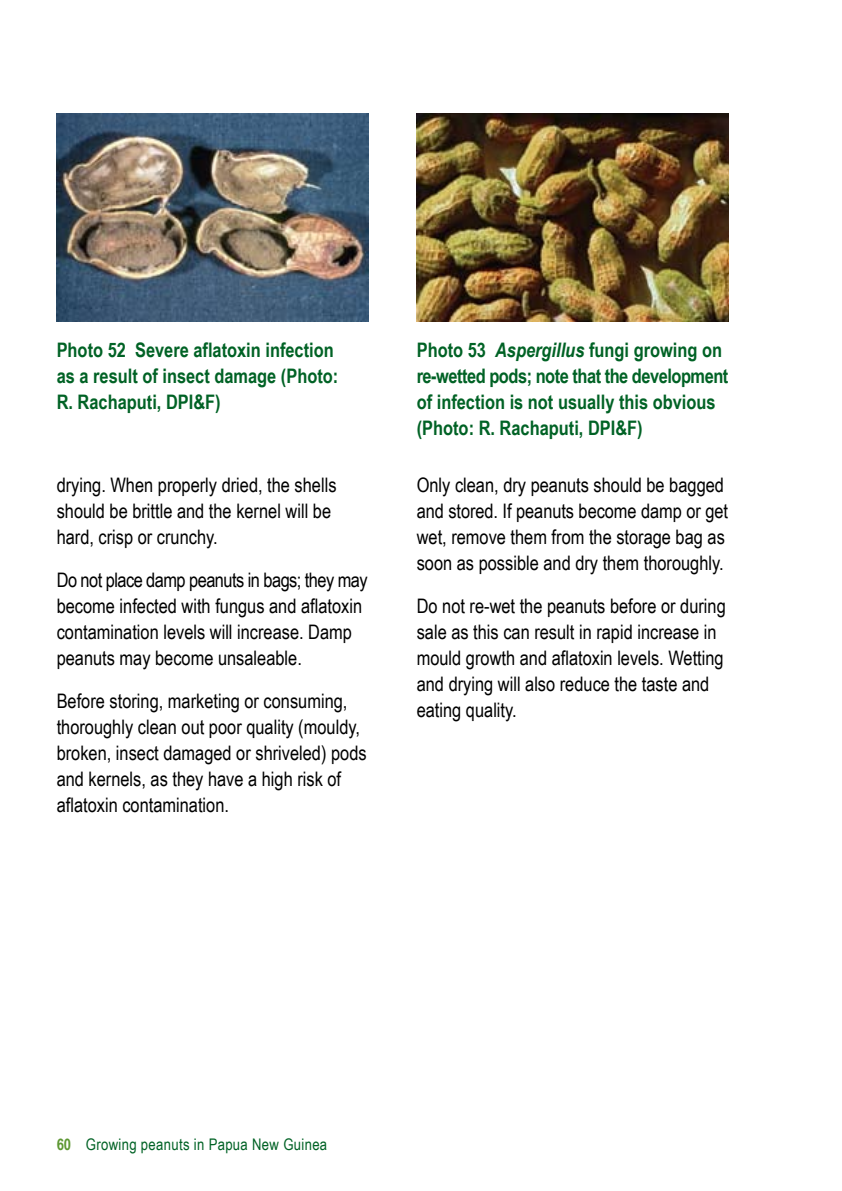
<style>
.page{position:relative;width:842px;height:1191px;background:#fff}
.page>*{position:absolute;margin:0;border:0;box-sizing:border-box;transform-origin:0 0}
.t1{font:20px/26px "Arial Narrow";color:#000}
.t2{font:700 20px/26px "Arial Narrow";color:#006225}
.t3{font:16px "Arial Narrow";letter-spacing:.02em;color:#006225}
.s1{font-style:italic}
.s2{font-weight:700;color:#5d9732}
</style>
<div class="page">
<img style="left:417px;top:113px;width:312px;height:208px">
<img style="left:57px;top:113px;width:312px;height:208px">
<p class="t2" style="left:57px;top:337px;width:283px">Photo 52 Severe aflatoxin infection as a result of insect damage (Photo:<br>R. Rachaputi, DPI&amp;F)</p>
<p class="t2" style="left:417px;top:337px;width:313px">Photo 53 <span class="s1">Aspergillus</span> fungi growing on re-wetted pods; note that the development of infection is not usually this obvious (Photo: R. Rachaputi, DPI&amp;F)</p>
<p class="t1" style="left:57px;top:472px;width:281px">drying. When properly dried, the shells should be brittle and the kernel will be hard, crisp or crunchy.</p>
<p class="t1" style="left:57px;top:567px;width:312px">Do not place damp peanuts in bags; they may become infected with fungus and aflatoxin contamination levels will increase. Damp peanuts may become unsaleable.</p>
<p class="t1" style="left:57px;top:688px;width:311px">Before storing, marketing or consuming, thoroughly clean out poor quality (mouldy, broken, insect damaged or shriveled) pods and kernels, as they have a high risk of aflatoxin contamination.</p>
<p class="t1" style="left:417px;top:472px;width:313px">Only clean, dry peanuts should be bagged and stored. If peanuts become damp or get wet, remove them from the storage bag as soon as possible and dry them thoroughly.</p>
<p class="t1" style="left:417px;top:593px;width:311px">Do not re-wet the peanuts before or during sale as this can result in rapid increase in mould growth and aflatoxin levels. Wetting and drying will also reduce the taste and eating quality.</p>
<p class="t3" style="left:57px;top:1135px;width:272px"><span class="s2">60</span> Growing peanuts in Papua New Guinea</p>
</div>
